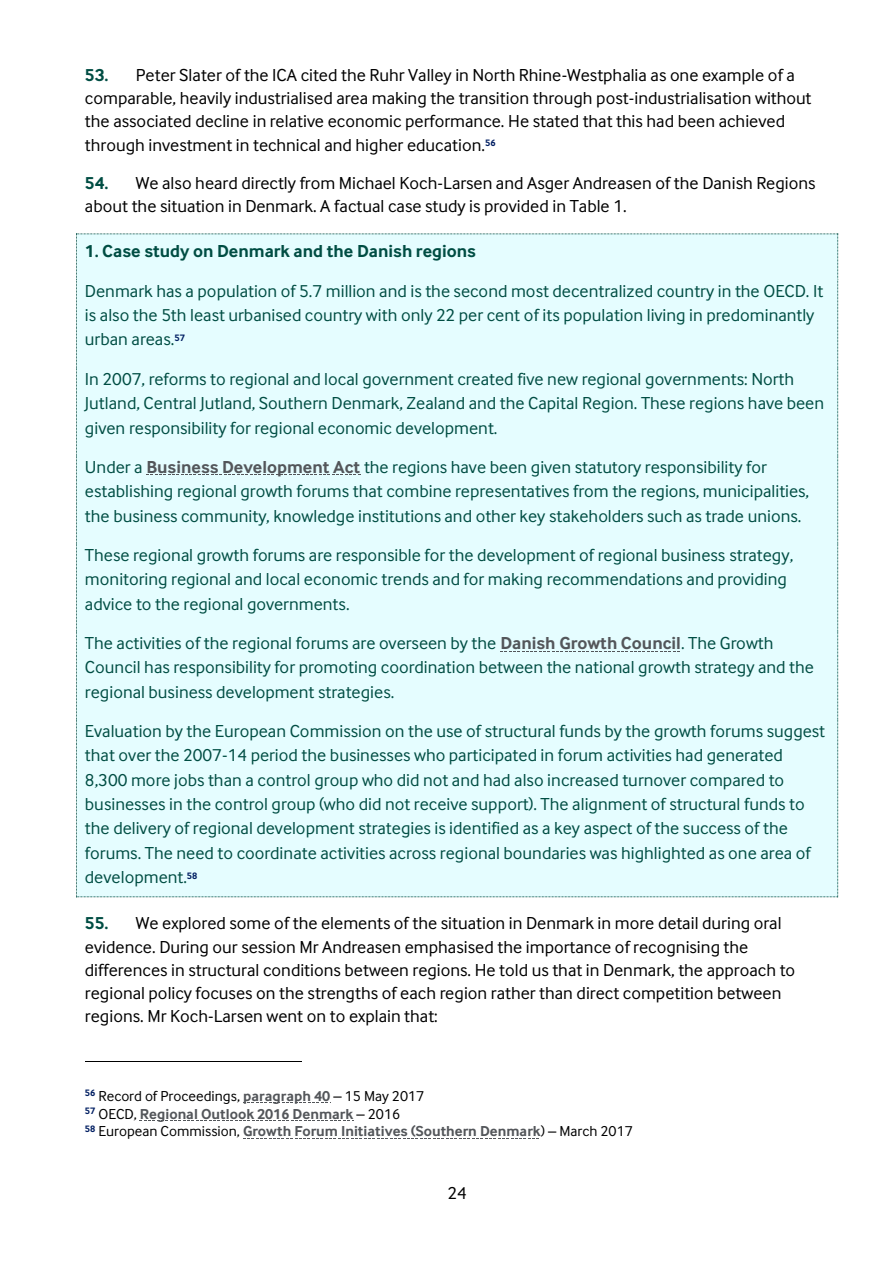
<style>
.page{position:relative;width:893px;height:1263px;background:#fff}
.page>*{position:absolute;margin:0;border:0;box-sizing:border-box;transform-origin:0 0}
.t1{font:18px/24.3px "Cynulliad Sans";color:#004d43}
.t2{font:18px/23.2px "Cynulliad Sans";color:#000}
.t3{font:700 18px "Cynulliad Sans";color:#004d43}
.t4{font:700 15px "Cynulliad Sans";color:#53565a}
.t5{font:15px "Cynulliad Sans";color:#000}
.s1{font-weight:700;color:#004d43}
.s2{font-weight:700;color:#53565a}
.s3{font-weight:400;color:#000}
</style>
<div class="page">
<div style="left:76px;top:233px;width:762px;height:664px;background:#e5fdff"></div>
<hr style="left:85px;top:1061px;width:216px;height:1px;background:#000">
<svg style="left:140px;top:1120px;width:213px;height:1px"></svg>
<svg style="left:243px;top:1138px;width:296px;height:1px"></svg>
<p class="t2" style="left:85px;top:62px;width:728px"><span class="s1">53.</span> Peter Slater of the ICA cited the Ruhr Valley in North Rhine-Westphalia as one example of a comparable, heavily industrialised area making the transition through post-industrialisation without the associated decline in relative economic performance. He stated that this had been achieved through investment in technical and higher education.<sup>56</sup></p>
<p class="t2" style="left:85px;top:170px;width:732px"><span class="s1">54.</span> We also heard directly from Michael Koch-Larsen and Asger Andreasen of the Danish Regions about the situation in Denmark. A factual case study is provided in Table 1.</p>
<p class="t3" style="left:85px;top:240px;width:393px">1. Case study on Denmark and the Danish regions</p>
<p class="t1" style="left:85px;top:278px;width:740px">Denmark has a population of 5.7 million and is the second most decentralized country in the OECD. It is also the 5th least urbanised country with only 22 per cent of its population living in predominantly urban areas.<sup>57</sup></p>
<p class="t1" style="left:85px;top:366px;width:741px">In 2007, reforms to regional and local government created five new regional governments: North<br>Jutland, Central Jutland, Southern Denmark, Zealand and the Capital Region. These regions have been given responsibility for regional economic development.</p>
<p class="t1" style="left:85px;top:453px;width:726px">Under a <span class="s2">Business Development Act</span> the regions have been given statutory responsibility for establishing regional growth forums that combine representatives from the regions, municipalities, the business community, knowledge institutions and other key stakeholders such as trade unions.</p>
<p class="t1" style="left:85px;top:542px;width:710px">These regional growth forums are responsible for the development of regional business strategy, monitoring regional and local economic trends and for making recommendations and providing advice to the regional governments.</p>
<p class="t1" style="left:85px;top:630px;width:730px">The activities of the regional forums are overseen by the <span class="s2">Danish Growth Council</span>. The Growth<br>Council has responsibility for promoting coordination between the national growth strategy and the regional business development strategies.</p>
<p class="t1" style="left:85px;top:718px;width:742px">Evaluation by the European Commission on the use of structural funds by the growth forums suggest that over the 2007-14 period the businesses who participated in forum activities had generated 8,300 more jobs than a control group who did not and had also increased turnover compared to businesses in the control group (who did not receive support). The alignment of structural funds to the delivery of regional development strategies is identified as a key aspect of the success of the forums. The need to coordinate activities across regional boundaries was highlighted as one area of development.<sup>58</sup></p>
<p class="t2" style="left:85px;top:911px;width:712px"><span class="s1">55.</span> We explored some of the elements of the situation in Denmark in more detail during oral evidence. During our session Mr Andreasen emphasised the importance of recognising the differences in structural conditions between regions. He told us that in Denmark, the approach to regional policy focuses on the strengths of each region rather than direct competition between regions. Mr Koch-Larsen went on to explain that:</p>
<p class="t5" style="left:85px;top:1087px;width:341px"><sup>56</sup> Record of Proceedings, <span class="s2">paragraph 40</span> – 15 May 2017</p>
<p class="t4" style="left:85px;top:1104px;width:317px"><sup>57</sup> <span class="s3">OECD,</span> Regional Outlook 2016 Denmark <span class="s3">– 2016</span></p>
<p class="t4" style="left:85px;top:1122px;width:549px"><sup>58</sup> <span class="s3">European Commission,</span> Growth Forum Initiatives (Southern Denmark<span class="s3">) – March 2017</span></p>
<p class="t2" style="left:447px;top:1181px;width:21px">24</p>
</div>
